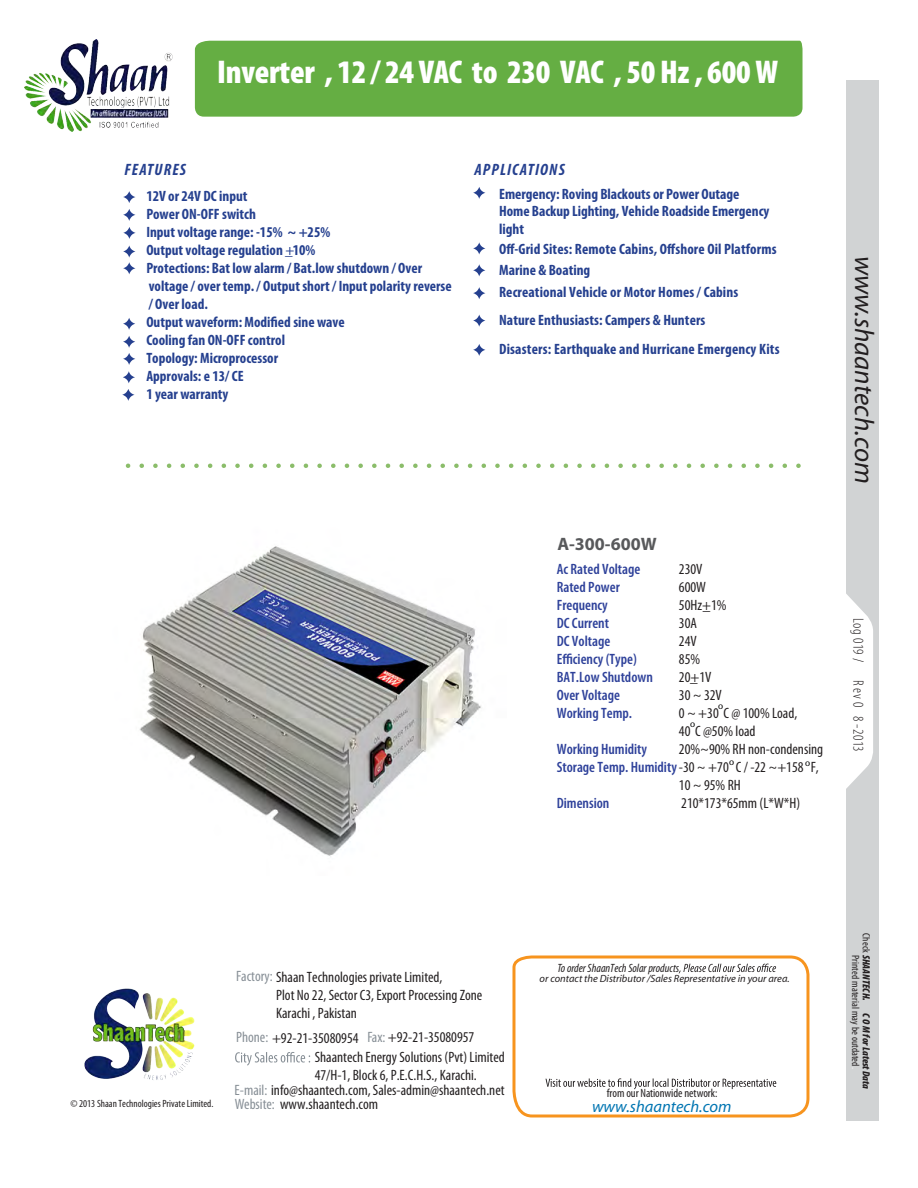
<style>
.page{position:relative;width:918px;height:1188px;background:#fff}
.page>*{position:absolute;margin:0;border:0;box-sizing:border-box;transform-origin:0 0}
.t1{font:900 condensed 33px "Myriad Pro";letter-spacing:-.01em;color:#fff}
.t2{font:italic 27px "Myriad";color:#231f20}
.t3{font:700 18px "Myriad Pro";color:#58595b}
.t4{font:italic 700 condensed 16.5px "Myriad Pro";letter-spacing:.07em;color:#25408f}
.t5{font:italic 16.5px "Myriad";color:#0075b2}
.t6{font:700 condensed 15px/18px "Myriad Pro";color:#25408f}
.t7{font:condensed 15px/18px "Myriad Pro";color:#231f20}
.t8{font:600 condensed 15px/18px "Myriad Pro";color:#2e419a}
.t9{font:300 condensed 15px "Myriad Pro";letter-spacing:.025em;color:#231f20}
.t10{font:15px "Myriad";color:#25408f}
.t11{font:italic condensed 12px "Myriad Pro";color:#231f20}
.t12{font:condensed 12px "Myriad Pro";color:#231f20}
.t13{font:condensed 10.5px/10.5px "Myriad Pro";color:#231f20;text-align:center}
.t14{font:italic 10.5px "Myriad";color:#231f20}
.t15{font:6.9px "Myriad";color:#000;scale:1.42 1}
.s1{font-weight:400;color:#231f20}
.s2{color:#878f96}
.s3{font-weight:900;font-style:italic}
.s4{color:#fff}
</style>
<div class="page">
<div style="left:847px;top:81px;width:32px;height:1040px;background:#d1d3d4"></div>
<div style="left:195px;top:41px;width:608px;height:76px;background:#65ae43"></div>
<svg style="left:846px;top:592px;width:27px;height:198px"></svg>
<svg style="left:128px;top:464px;width:672px;height:4px"></svg>
<svg style="left:123px;top:209px;width:12px;height:12px"></svg>
<svg style="left:123px;top:246px;width:12px;height:28px"></svg>
<svg style="left:473px;top:315px;width:12px;height:12px"></svg>
<svg style="left:473px;top:344px;width:12px;height:12px"></svg>
<svg style="left:473px;top:287px;width:12px;height:12px"></svg>
<svg style="left:473px;top:264px;width:12px;height:12px"></svg>
<svg style="left:473px;top:242px;width:12px;height:12px"></svg>
<svg style="left:473px;top:187px;width:12px;height:12px"></svg>
<svg style="left:512px;top:955px;width:298px;height:163px"></svg>
<svg style="left:679px;top:964px;width:97px;height:10px"></svg>
<svg style="left:546px;top:1078px;width:230px;height:11px"></svg>
<svg style="left:123px;top:191px;width:12px;height:12px"></svg>
<img style="left:84px;top:988px;width:111px;height:92px">
<img style="left:24px;top:39px;width:149px;height:93px">
<svg style="left:235px;top:1052px;width:75px;height:14px"></svg>
<svg style="left:123px;top:227px;width:12px;height:12px"></svg>
<svg style="left:123px;top:318px;width:12px;height:12px"></svg>
<svg style="left:123px;top:336px;width:12px;height:29px"></svg>
<svg style="left:123px;top:371px;width:12px;height:12px"></svg>
<svg style="left:122px;top:389px;width:12px;height:12px"></svg>
<img style="left:139px;top:546px;width:342px;height:311px">
<h1 class="t1" style="left:217px;top:53px;width:562px">Inverter , 12 / 24 VAC to 230 VAC , 50 Hz , 600 W</h1>
<p class="t4" style="left:124px;top:161px;width:63px">FEATURES</p>
<p class="t4" style="left:474px;top:161px;width:92px">APPLICATIONS</p>
<p class="t6" style="left:146px;top:188px;width:307px">12V or 24V DC input<br>Power ON-OFF switch<br>Input voltage range: -15% ~ +25%<br>Output voltage regulation _10%<br>Protections: Bat low alarm / Bat.low shutdown / Over voltage / over temp. / Output short / Input polarity reverse / Over load.<br>Output waveform: Modified sine wave<br>Cooling fan ON-OFF control<br>Topology: Microprocessor<br>Approvals: e 13/ CE<br>1 year warranty</p>
<p class="t10" style="left:285px;top:243px;width:10px">+</p>
<p class="t6" style="left:499px;top:186px;width:272px;line-height:16.5px">Emergency: Roving Blackouts or Power Outage<br>Home Backup Lighting, Vehicle Roadside Emergency</p>
<p class="t6" style="left:499px;top:220px;width:26px">light</p>
<p class="t6" style="left:499px;top:240px;width:279px">Off-Grid Sites: Remote Cabins, Offshore Oil Platforms</p>
<p class="t6" style="left:499px;top:261px;width:93px">Marine &amp; Boating</p>
<p class="t6" style="left:499px;top:284px;width:241px">Recreational Vehicle or Motor Homes / Cabins</p>
<p class="t6" style="left:499px;top:306px;width:282px;line-height:28.8px">Nature Enthusiasts: Campers &amp; Hunters<br>Disasters: Earthquake and Hurricane Emergency Kits</p>
<p class="t3" style="left:557px;top:534px;width:101px">A-300-600W</p>
<p class="t8" style="left:557px;top:561px;width:98px">Ac Rated Voltage<br>Rated Power<br>Frequency<br>DC Current<br>DC Voltage<br>Efficiency (Type)<br>BAT.Low Shutdown<br>Over Voltage<br>Working Temp.</p>
<p class="t8" style="left:557px;top:741px;width:264px">Working Humidity<br>Storage Temp. Humidity<span class="s1">-30 ~ +70 C / -22 ~+158 F,</span></p>
<p class="t8" style="left:557px;top:795px;width:54px">Dimension</p>
<p class="t7" style="left:679px;top:561px;width:146px">230V<br>600W<br>50Hz+1%<br>30A<br>24V<br>85%<br>20+1V<br>30 ~ 32V<br>0 ~ +30 C @ 100% Load,<br>40 C @50% load<br>20%~90% RH non-condensing</p>
<p class="t7" style="left:679px;top:777px;width:123px">10 ~ 95% RH<br>210*173*65mm (L*W*H)</p>
<p class="t7" style="left:703px;top:597px;width:9px">_</p>
<p class="t7" style="left:690px;top:669px;width:9px">_</p>
<p class="t15" style="left:718px;top:703px;width:5px">0</p>
<p class="t15" style="left:690px;top:721px;width:5px">0</p>
<p class="t15" style="left:729px;top:760px;width:5px">0</p>
<p class="t15" style="left:805px;top:760px;width:5px">0</p>
<h2 class="t2" style="left:878px;top:256px;width:230px;rotate:90deg">www.shaantech.com</h2>
<p class="t9" style="left:866px;top:618px;width:135px;rotate:90deg">Log 019 / R ev 0 8 -2013</p>
<p class="t13" style="left:70px;top:1099px;width:145px">© 2013 Shaan Technologies Private Limited.</p>
<p class="t7" style="left:276px;top:969px;width:208px;text-indent:-40px"><span class="s2">Factory:</span> Shaan Technologies private Limited,<br>Plot No 22, Sector C3, Export Processing Zone<br>Karachi , Pakistan</p>
<p class="t7" style="left:236px;top:1029px;width:240px"><span class="s2">Phone:</span> +92-21-35080954 <span class="s2">Fax:</span> +92-21-35080957</p>
<p class="t7" style="left:315px;top:1049px;width:192px">Shaantech Energy Solutions (Pvt) Limited<br>47/H-1, Block 6, P.E.C.H.S., Karachi.</p>
<p class="t7" style="left:235px;top:1083px;width:272px;line-height:14px"><span class="s2">E-mail:</span> info@shaantech.com, Sales-admin@shaantech.net<br><span class="s2">Website:</span> www.shaantech.com</p>
<p class="t11" style="left:557px;top:962px;width:123px">To order ShaanTech Solar products</p>
<p class="t14" style="left:540px;top:974px;width:252px">or contact the Distributor /Sales Representative in your area.</p>
<p class="t12" style="left:607px;top:1087px;width:112px">from our Nationwide network:</p>
<p class="t5" style="left:592px;top:1098px;width:141px">www.shaantech.com</p>
<p class="t13" style="left:871px;top:933px;width:157px;rotate:90deg">Check <span class="s3">SHAANTECH. C O M for Latest Data<br></span>Printed material may be outdated<span class="s4">.</span></p>
</div>
